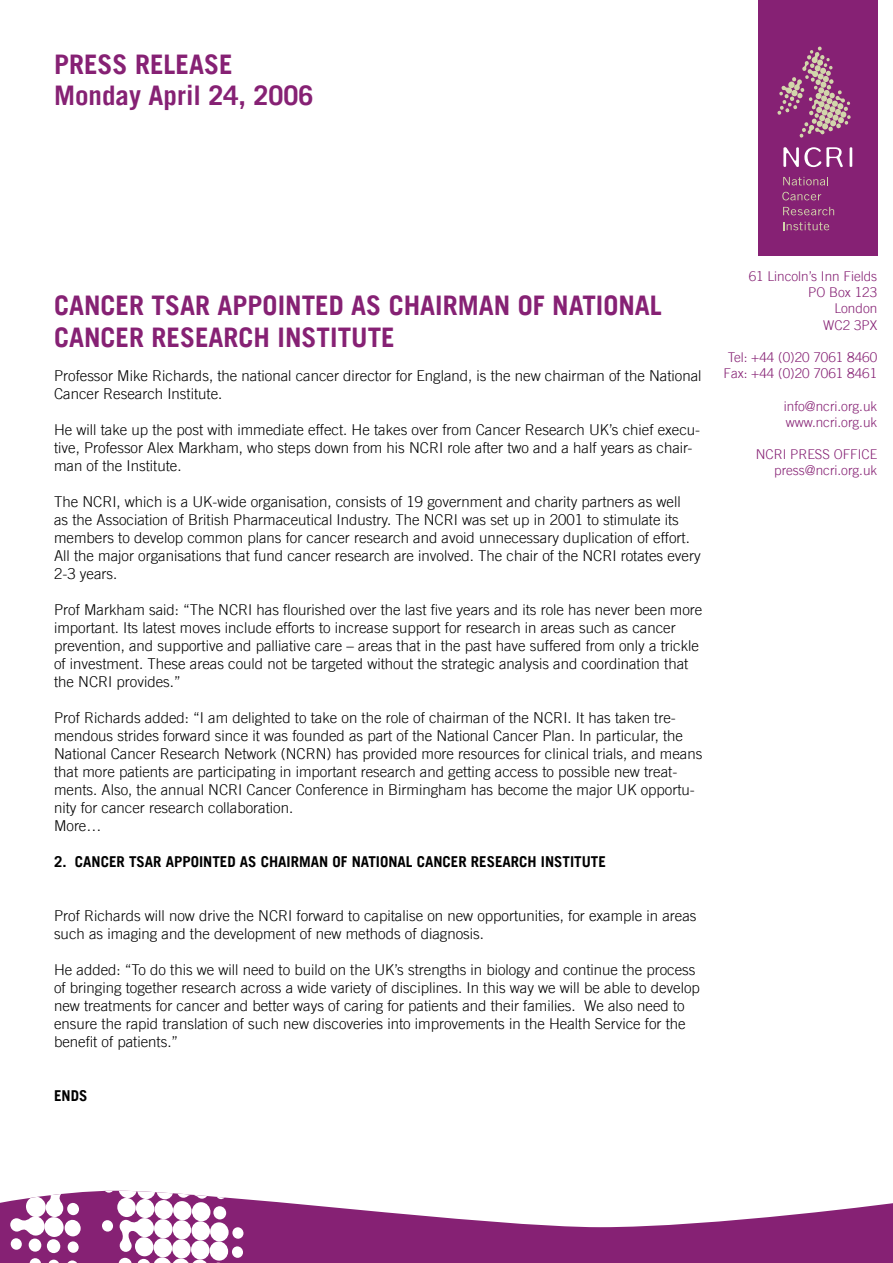
<style>
.page{position:relative;width:893px;height:1263px;background:#fff}
.page>*{position:absolute;margin:0;border:0;box-sizing:border-box;transform-origin:0 0}
.t1{font:700 27px/32.4px "Trade Gothic";color:#862174}
.t2{font:300 15px/18px "Trade Gothic";color:#000}
.t3{font:700 15px "Trade Gothic";color:#000}
.t4{font:300 13.5px/16.2px "Trade Gothic";color:#862174;text-align:right}
</style>
<div class="page">
<svg style="left:0;top:1191px;width:893px;height:72px;fill:#862174"></svg>
<div style="left:67px;top:1203px;width:12px;height:12px;background:#fff;border-radius:50%"></div>
<div style="left:117px;top:1197px;width:19px;height:20px;background:#fff;border-radius:50%"></div>
<div style="left:136px;top:1199px;width:19px;height:19px;background:#fff;border-radius:50%"></div>
<div style="left:154px;top:1200px;width:19px;height:19px;background:#fff;border-radius:50%"></div>
<div style="left:173px;top:1201px;width:19px;height:19px;background:#fff;border-radius:50%"></div>
<div style="left:192px;top:1202px;width:19px;height:19px;background:#fff;border-radius:50%"></div>
<div style="left:213px;top:1206px;width:13px;height:13px;background:#fff;border-radius:50%"></div>
<svg style="left:44px;top:1217px;width:20px;height:20px"></svg>
<div style="left:65px;top:1219px;width:16px;height:18px;background:#fff;border-radius:50%"></div>
<svg style="left:210px;top:1222px;width:19px;height:20px"></svg>
<div style="left:232px;top:1227px;width:12px;height:12px;background:#fff;border-radius:50%"></div>
<div style="left:29px;top:1238px;width:12px;height:14px;background:#fff;border-radius:50%"></div>
<div style="left:47px;top:1239px;width:13px;height:14px;background:#fff;border-radius:50%"></div>
<div style="left:209px;top:1241px;width:19px;height:20px;background:#fff;border-radius:50%"></div>
<div style="left:232px;top:1246px;width:11px;height:12px;background:#fff;border-radius:50%"></div>
<svg style="left:48px;top:1259px;width:12px;height:4px"></svg>
<svg style="left:66px;top:1260px;width:13px;height:3px"></svg>
<div style="left:11px;top:1238px;width:11px;height:12px;background:#fff;border-radius:50%"></div>
<svg style="left:216px;top:1191px;width:10px;height:8px"></svg>
<svg style="left:103px;top:1191px;width:105px;height:8px"></svg>
<svg style="left:118px;top:1218px;width:108px;height:45px"></svg>
<div style="left:68px;top:1241px;width:11px;height:12px;background:#fff;border-radius:50%"></div>
<svg style="left:29px;top:1258px;width:12px;height:5px"></svg>
<div style="left:102px;top:1220px;width:11px;height:12px;background:#fff;border-radius:50%"></div>
<svg style="left:10px;top:1191px;width:53px;height:45px"></svg>
<div style="left:758px;top:0;width:119px;height:255px;background:#862174"></div>
<svg style="left:777px;top:46px;width:74px;height:92px"></svg>
<svg style="left:783px;top:177px;width:45px;height:8px"></svg>
<svg style="left:782px;top:192px;width:39px;height:8px"></svg>
<svg style="left:783px;top:207px;width:51px;height:8px"></svg>
<svg style="left:783px;top:222px;width:46px;height:8px"></svg>
<hr style="left:850px;top:147px;width:2px;height:20px;background:#fff">
<svg style="left:783px;top:147px;width:60px;height:20px"></svg>
<h1 class="t1" style="left:54px;top:47px;width:180px">PRESS RELEASE</h1>
<h1 class="t1" style="left:54px;top:78px;width:261px">Monday April 24, 2006</h1>
<h1 class="t1" style="left:54px;top:289px;width:609px">CANCER TSAR APPOINTED AS CHAIRMAN OF NATIONAL<br>CANCER RESEARCH INSTITUTE</h1>
<p class="t2" style="left:54px;top:366px;width:649px">Professor Mike Richards, the national cancer director for England, is the new chairman of the National<br>Cancer Research Institute.</p>
<p class="t2" style="left:54px;top:420px;width:648px">He will take up the post with immediate effect. He takes over from Cancer Research UK’s chief execu&shy;tive, Professor Alex Markham, who steps down from his NCRI role after two and a half years as chair&shy;man of the Institute.</p>
<p class="t2" style="left:54px;top:492px;width:648px">The NCRI, which is a UK-wide organisation, consists of 19 government and charity partners as well<br>as the Association of British Pharmaceutical Industry. The NCRI was set up in 2001 to stimulate its members to develop common plans for cancer research and avoid unnecessary duplication of effort.<br>All the major organisations that fund cancer research are involved. The chair of the NCRI rotates every 2-3 years.</p>
<p class="t2" style="left:54px;top:600px;width:650px">Prof Markham said: “The NCRI has flourished over the last five years and its role has never been more important. Its latest moves include efforts to increase support for research in areas such as cancer prevention, and supportive and palliative care – areas that in the past have suffered from only a trickle of investment. These areas could not be targeted without the strategic analysis and coordination that the NCRI provides.”</p>
<p class="t2" style="left:54px;top:708px;width:650px">Prof Richards added: “I am delighted to take on the role of chairman of the NCRI. It has taken tre&shy;mendous strides forward since it was founded as part of the National Cancer Plan. In particular, the National Cancer Research Network (NCRN) has provided more resources for clinical trials, and means that more patients are participating in important research and getting access to possible new treat&shy;ments. Also, the annual NCRI Cancer Conference in Birmingham has become the major UK opportu&shy;nity for cancer research collaboration.<br>More…</p>
<p class="t3" style="left:54px;top:852px;width:553px">2. CANCER TSAR APPOINTED AS CHAIRMAN OF NATIONAL CANCER RESEARCH INSTITUTE</p>
<p class="t2" style="left:54px;top:906px;width:644px">Prof Richards will now drive the NCRI forward to capitalise on new opportunities, for example in areas such as imaging and the development of new methods of diagnosis.</p>
<p class="t2" style="left:54px;top:960px;width:647px">He added: “To do this we will need to build on the UK’s strengths in biology and continue the process of bringing together research across a wide variety of disciplines. In this way we will be able to develop new treatments for cancer and better ways of caring for patients and their families. We also need to ensure the rapid translation of such new discoveries into improvements in the Health Service for the benefit of patients.”</p>
<p class="t3" style="left:54px;top:1086px;width:35px">ENDS</p>
<p class="t4" style="left:749px;top:268px;width:130px">61 Lincoln’s Inn Fields<br>PO Box 123<br>London<br>WC2 3PX</p>
<p class="t4" style="left:723px;top:349px;width:155px;text-align:center">Tel: +44 (0)20 7061 8460<br>Fax: +44 (0)20 7061 8461</p>
<p class="t4" style="left:784px;top:398px;width:95px;text-align:left">info@ncri.org.uk www.ncri.org.uk</p>
<p class="t4" style="left:756px;top:446px;width:123px">NCRI PRESS OFFICE press@ncri.org.uk</p>
</div>
